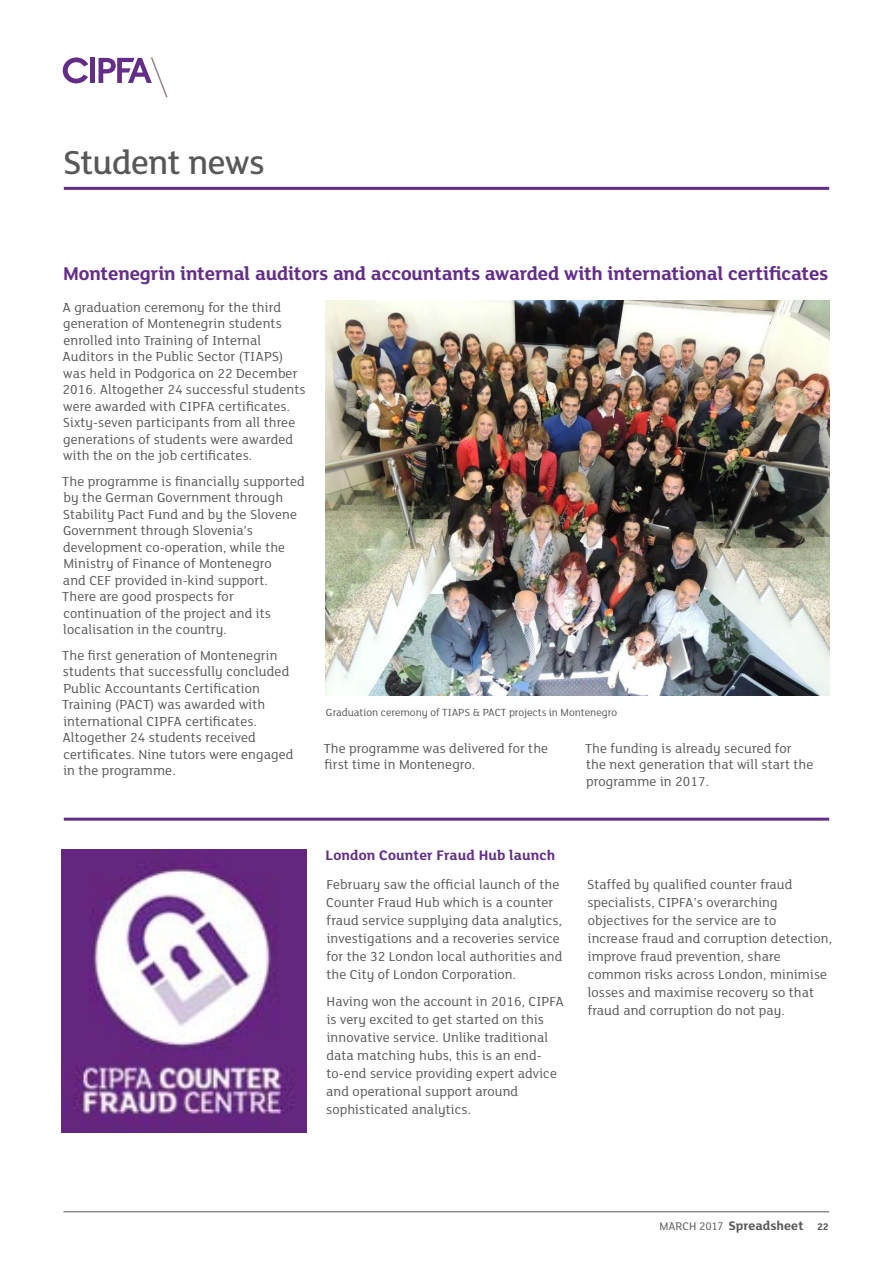
<style>
.page{position:relative;width:893px;height:1263px;background:#fff}
.page>*{position:absolute;margin:0;border:0;box-sizing:border-box;transform-origin:0 0}
.PAGE_TITLE{font:500 36px "FS Lola";letter-spacing:-.015em;color:#57585a}
.Purple_18_header{font:700 20.1px "FS Lola";letter-spacing:-.01em;color:#642d89}
.t1{font:700 15px "FS Lola";letter-spacing:.005em;color:#642d89}
.t2{font:14.25px/16.5px "FS Lola";letter-spacing:.01em;color:#57585a}
.t3{font:700 13.5px "FS Lola";letter-spacing:.005em;color:#57585a}
.t4{font:11.25px "FS Lola";color:#57585a}
.s1{font-weight:400;font-size:12px}
.s2{font-size:10.5px}
</style>
<div class="page">
<hr style="left:63px;top:1211px;width:766px;height:1px;background:#57585a">
<div style="left:90px;top:58px;width:5px;height:25px;background:#642d89"></div>
<svg style="left:99px;top:57px;width:69px;height:40px"></svg>
<svg style="left:63px;top:57px;width:25px;height:26px"></svg>
<hr style="left:64px;top:187px;width:765px;height:3px;background:#642d89">
<img style="left:326px;top:301px;width:503px;height:394px">
<hr style="left:64px;top:818px;width:765px;height:3px;background:#642d89">
<img style="left:62px;top:849px;width:244px;height:284px">
<p class="PAGE_TITLE" style="left:63px;top:139px;width:203px">Student news</p>
<p class="Purple_18_header" style="left:63px;top:259px;width:767px">Montenegrin internal auditors and accountants awarded with international certificates</p>
<p class="t2" style="left:62px;top:298px;width:245px">A graduation ceremony for the third generation of Montenegrin students enrolled into Training of Internal Auditors in the Public Sector (TIAPS) was held in Podgorica on 22 December 2016. Altogether 24 successful students were awarded with CIPFA certificates.<br>Sixty-seven participants from all three generations of students were awarded with the on the job certificates.</p>
<p class="t2" style="left:62px;top:472px;width:244px">The programme is financially supported by the German Government through Stability Pact Fund and by the Slovene Government through Slovenia’s development co-operation, while the Ministry of Finance of Montenegro<br>and CEF provided in-kind support.<br>There are good prospects for continuation of the project and its localisation in the country.</p>
<p class="t2" style="left:62px;top:646px;width:233px">The first generation of Montenegrin students that successfully concluded Public Accountants Certification Training (PACT) was awarded with international CIPFA certificates.<br>Altogether 24 students received certificates. Nine tutors were engaged in the programme.</p>
<p class="t4" style="left:326px;top:705px;width:293px">Graduation ceremony of TIAPS &amp; PACT projects in Montenegro</p>
<p class="t2" style="left:324px;top:739px;width:226px">The programme was delivered for the first time in Montenegro.</p>
<p class="t2" style="left:585px;top:739px;width:230px">The funding is already secured for the next generation that will start the programme in 2017.</p>
<p class="t1" style="left:326px;top:845px;width:231px">London Counter Fraud Hub launch</p>
<p class="t2" style="left:326px;top:874px;width:238px;line-height:18px">February saw the official launch of the Counter Fraud Hub which is a counter fraud service supplying data analytics, investigations and a recoveries service for the 32 London local authorities and the City of London Corporation.</p>
<p class="t2" style="left:326px;top:991px;width:239px;line-height:18px">Having won the account in 2016, CIPFA is very excited to get started on this innovative service. Unlike traditional data matching hubs, this is an end&shy;to-end service providing expert advice and operational support around sophisticated analytics.</p>
<p class="t2" style="left:587px;top:874px;width:246px;line-height:18px">Staffed by qualified counter fraud specialists, CIPFA’s overarching objectives for the service are to<br>increase fraud and corruption detection, improve fraud prevention, share common risks across London, minimise losses and maximise recovery so that fraud and corruption do not pay.</p>
<p class="t3" style="left:659px;top:1216px;width:171px"><span class="s1">MARCH 2017</span> Spreadsheet <span class="s2">22</span></p>
</div>
